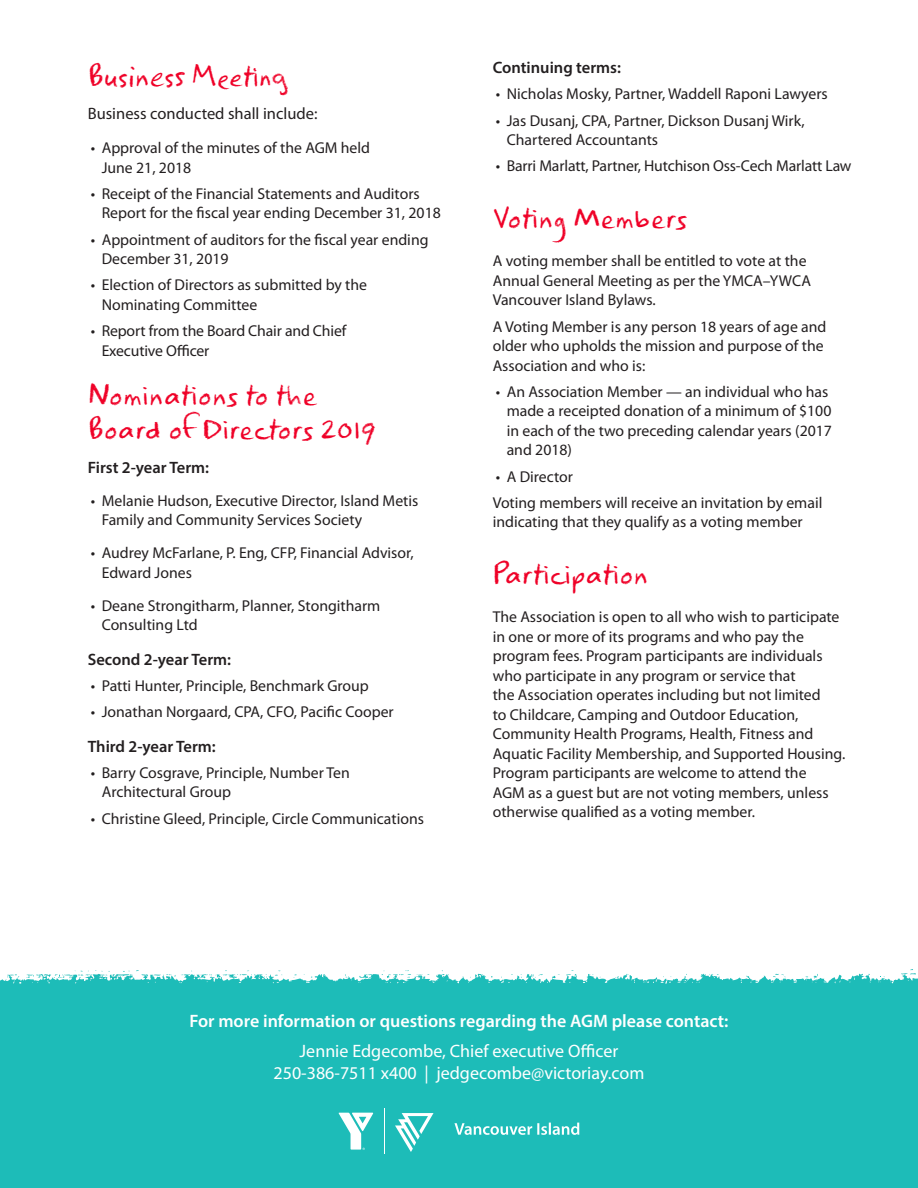
<style>
.page{position:relative;width:918px;height:1188px;background:#fff}
.page>*{position:absolute;margin:0;border:0;box-sizing:border-box;transform-origin:0 0}
.t1{font:39px/34.5px "YMCA Script";color:#ef0027}
.Body{font:18px/22.5px "Myriad Pro";color:#fff;text-align:center}
.Body-2{font:600 18px "Myriad Pro";color:#fff}
.t2{font:600 16.5px "Myriad Pro";color:#231f20}
.t3{font:16.5px "Myriad Pro";color:#231f20}
.Body-3{font:15.75px/19.5px "Myriad Pro";color:#231f20}
.Bullet{font:15.75px/19.5px "Myriad Pro";color:#231f20}
</style>
<div class="page">
<svg style="left:74px;top:970px;width:36px;height:2px"></svg>
<div style="left:0;top:973px;width:918px;height:215px;background:#1dbcb8"></div>
<svg style="left:566px;top:970px;width:11px;height:6px"></svg>
<svg style="left:200px;top:974px;width:16px;height:2px"></svg>
<svg style="left:26px;top:973px;width:18px;height:5px"></svg>
<svg style="left:773px;top:974px;width:12px;height:3px"></svg>
<svg style="left:15px;top:974px;width:4px;height:4px"></svg>
<svg style="left:805px;top:974px;width:13px;height:5px"></svg>
<svg style="left:380px;top:970px;width:49px;height:9px"></svg>
<svg style="left:223px;top:970px;width:33px;height:8px"></svg>
<svg style="left:339px;top:1113px;width:34px;height:37px"></svg>
<hr style="left:384px;top:1108px;width:1px;height:46px;background:#fff">
<svg style="left:395px;top:1113px;width:39px;height:39px"></svg>
<svg style="left:454px;top:1123px;width:125px;height:12px"></svg>
<p class="t1" style="left:88px;top:60px;width:201px">Business Meeting</p>
<p class="t3" style="left:88px;top:105px;width:231px">Business conducted shall include:</p>
<p class="Body-3" style="left:102px;top:138px;width:270px;text-indent:-11px">• Approval of the minutes of the AGM held<br>June 21, 2018</p>
<p class="Body-3" style="left:102px;top:184px;width:341px;text-indent:-11px">• Receipt of the Financial Statements and Auditors<br>Report for the fiscal year ending December 31, 2018</p>
<p class="Body-3" style="left:102px;top:230px;width:328px;text-indent:-11px">• Appointment of auditors for the fiscal year ending<br>December 31, 2019</p>
<p class="Body-3" style="left:102px;top:276px;width:267px;text-indent:-11px">• Election of Directors as submitted by the<br>Nominating Committee</p>
<p class="Body-3" style="left:102px;top:321px;width:246px;text-indent:-11px">• Report from the Board Chair and Chief<br>Executive Officer</p>
<p class="t1" style="left:88px;top:379px;width:290px">Nominations to the<br>Board of Directors 2019</p>
<p class="t2" style="left:88px;top:457px;width:123px">First 2-year Term:</p>
<p class="Body-3" style="left:102px;top:491px;width:318px;text-indent:-11px">• Melanie Hudson, Executive Director, Island Metis<br>Family and Community Services Society</p>
<p class="Body-3" style="left:102px;top:543px;width:314px;text-indent:-11px">• Audrey McFarlane, P. Eng, CFP, Financial Advisor,<br>Edward Jones</p>
<p class="Body-3" style="left:102px;top:596px;width:280px;text-indent:-11px">• Deane Strongitharm, Planner, Stongitharm<br>Consulting Ltd</p>
<p class="t2" style="left:88px;top:649px;width:145px">Second 2-year Term:</p>
<p class="Body-3" style="left:91px;top:676px;width:280px">• Patti Hunter, Principle, Benchmark Group</p>
<p class="Body-3" style="left:91px;top:702px;width:305px">• Jonathan Norgaard, CPA, CFO, Pacific Cooper</p>
<p class="t2" style="left:88px;top:736px;width:130px">Third 2-year Term:</p>
<p class="Body-3" style="left:102px;top:763px;width:250px;text-indent:-11px">• Barry Cosgrave, Principle, Number Ten<br>Architectural Group</p>
<p class="Body-3" style="left:91px;top:809px;width:335px">• Christine Gleed, Principle, Circle Communications</p>
<p class="t2" style="left:493px;top:57px;width:130px">Continuing terms:</p>
<p class="Body-3" style="left:496px;top:85px;width:334px">• Nicholas Mosky, Partner, Waddell Raponi Lawyers</p>
<p class="Body-3" style="left:507px;top:111px;width:300px;text-indent:-11px">• Jas Dusanj, CPA, Partner, Dickson Dusanj Wirk,<br>Chartered Accountants</p>
<p class="Body-3" style="left:496px;top:157px;width:357px">• Barri Marlatt, Partner, Hutchison Oss-Cech Marlatt Law</p>
<p class="t1" style="left:493px;top:202px;width:195px">Voting Members</p>
<p class="Body-3" style="left:493px;top:252px;width:320px">A voting member shall be entitled to vote at the<br>Annual General Meeting as per the YMCA–YWCA<br>Vancouver Island Bylaws.</p>
<p class="Body-3" style="left:493px;top:317px;width:335px">A Voting Member is any person 18 years of age and older who upholds the mission and purpose of the<br>Association and who is:</p>
<p class="Body-3" style="left:507px;top:382px;width:327px;text-indent:-11px">• An Association Member — an individual who has made a receipted donation of a minimum of $100 in each of the two preceding calendar years (2017 and 2018)</p>
<p class="Body-3" style="left:496px;top:467px;width:79px">• A Director</p>
<p class="Bullet" style="left:493px;top:493px;width:331px">Voting members will receive an invitation by email indicating that they qualify as a voting member</p>
<p class="t1" style="left:493px;top:558px;width:157px">Participation</p>
<p class="Body-3" style="left:493px;top:608px;width:354px">The Association is open to all who wish to participate in one or more of its programs and who pay the program fees. Program participants are individuals who participate in any program or service that<br>the Association operates including but not limited<br>to Childcare, Camping and Outdoor Education, Community Health Programs, Health, Fitness and Aquatic Facility Membership, and Supported Housing.<br>Program participants are welcome to attend the<br>AGM as a guest but are not voting members, unless otherwise qualified as a voting member.</p>
<p class="Body-2" style="left:189px;top:1010px;width:541px">For more information or questions regarding the AGM please contact:</p>
<p class="Body" style="left:274px;top:1040px;width:372px">Jennie Edgecombe, Chief executive Officer<br>250-386-7511 x400 | jedgecombe@victoriay.com</p>
</div>
